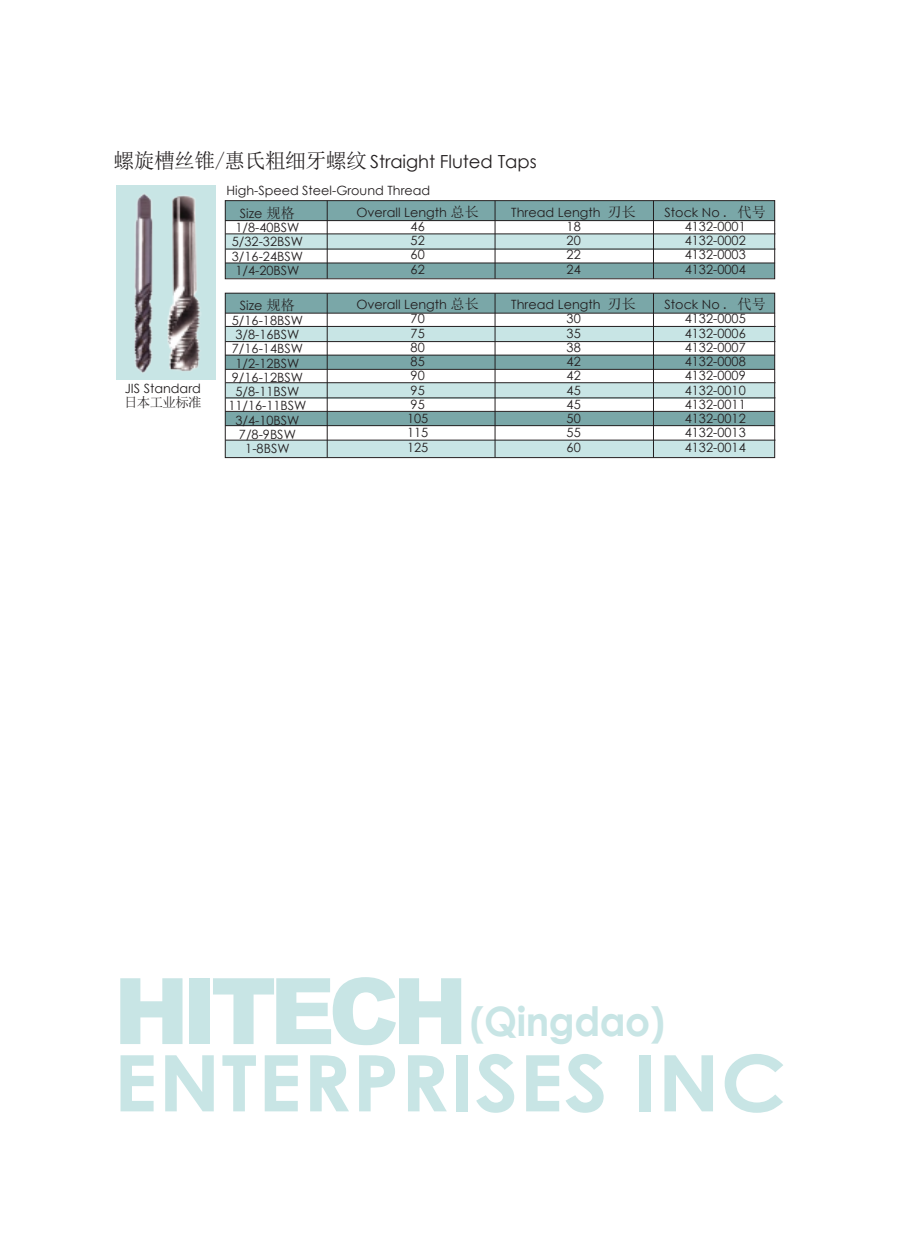
<style>
.page{position:relative;width:919px;height:1238px;background:#fff}
.page>*{position:absolute;margin:0;border:0;box-sizing:border-box;transform-origin:0 0}
.t1{font:900 91.8px "Arial";letter-spacing:-.075em;color:#c8e5e5}
.t2{font:700 78px "Century Gothic";letter-spacing:.01em;color:#c8e5e5;scale:1.08 1}
.t3{font:700 40.5px "Century Gothic";letter-spacing:-.01em;color:#c8e5e5}
.t4{font:21px "CT Zhong Yuan SJ";letter-spacing:-.03em;color:#231f20}
.t5{font:18px "Century Gothic";letter-spacing:-.005em;color:#231f20}
.t6{font:13.5px "G g t r 0 0 m";letter-spacing:-.05em;color:#231f20}
.t7{font:12.75px/14.2px "Century Gothic";color:#231f20;text-align:center}
.s1{font-family:"CT Zhong Yuan SJ";font-size:14.25px}
</style>
<div class="page">
<div style="left:116px;top:185px;width:99px;height:194px;background:#c8e5e5"></div>
<div style="left:225px;top:234px;width:549px;height:15px;background:#c8e5e5"></div>
<div style="left:225px;top:201px;width:550px;height:19px;background:#7aa7a8"></div>
<div style="left:225px;top:263px;width:550px;height:15px;background:#7aa7a8"></div>
<hr style="left:225px;top:220px;width:550px;height:1px;background:#231f20">
<hr style="left:225px;top:233px;width:550px;height:1px;background:#231f20">
<hr style="left:225px;top:249px;width:550px;height:1px;background:#231f20">
<hr style="left:225px;top:262px;width:550px;height:1px;background:#231f20">
<hr style="left:327px;top:201px;width:1px;height:78px;background:#231f20">
<hr style="left:494px;top:201px;width:1px;height:78px;background:#231f20">
<hr style="left:653px;top:201px;width:1px;height:78px;background:#231f20">
<div style="left:225px;top:200px;width:550px;height:79px;border:1px solid #231f20"></div>
<div style="left:225px;top:326px;width:549px;height:16px;background:#c8e5e5"></div>
<div style="left:225px;top:293px;width:550px;height:20px;background:#7aa7a8"></div>
<div style="left:225px;top:355px;width:550px;height:14px;background:#7aa7a8"></div>
<hr style="left:225px;top:313px;width:550px;height:1px;background:#231f20">
<hr style="left:225px;top:326px;width:550px;height:1px;background:#231f20">
<hr style="left:225px;top:341px;width:550px;height:1px;background:#231f20">
<hr style="left:225px;top:355px;width:550px;height:1px;background:#231f20">
<hr style="left:225px;top:369px;width:550px;height:1px;background:#231f20">
<div style="left:225px;top:383px;width:549px;height:15px;background:#c8e5e5"></div>
<div style="left:225px;top:411px;width:550px;height:14px;background:#7aa7a8"></div>
<hr style="left:225px;top:382px;width:550px;height:1px;background:#231f20">
<hr style="left:225px;top:397px;width:550px;height:1px;background:#231f20">
<div style="left:225px;top:440px;width:549px;height:17px;background:#c8e5e5"></div>
<hr style="left:225px;top:440px;width:550px;height:1px;background:#231f20">
<hr style="left:225px;top:411px;width:550px;height:1px;background:#231f20">
<hr style="left:225px;top:425px;width:550px;height:1px;background:#231f20">
<hr style="left:327px;top:293px;width:1px;height:164px;background:#231f20">
<hr style="left:494px;top:293px;width:1px;height:164px;background:#231f20">
<hr style="left:653px;top:293px;width:1px;height:164px;background:#231f20">
<div style="left:225px;top:293px;width:550px;height:165px;border:1px solid #231f20"></div>
<img style="left:134px;top:194px;width:19px;height:179px">
<img style="left:167px;top:195px;width:34px;height:176px">
<h3 class="t4" style="left:113px;top:150px;width:255px">螺旋槽丝锥/惠氏粗细牙螺纹</h3>
<p class="t7" style="left:226px;top:183px;width:205px">High-Speed Steel-Ground Thread</p>
<h3 class="t5" style="left:370px;top:149px;width:168px">Straight Fluted Taps</h3>
<p class="t7" style="left:125px;top:381px;width:78px">JIS Standard</p>
<p class="t6" style="left:124px;top:396px;width:79px">日本工业标准</p>
<p class="t7" style="left:232px;top:206px;width:73px">Size <span class="s1">规格<br></span>1/8-40BSW<br>5/32-32BSW<br>3/16-24BSW<br>1/4-20BSW</p>
<p class="t7" style="left:356px;top:205px;width:124px">Overall Length <span class="s1">总长<br></span>46<br>52<br>60<br>62</p>
<p class="t7" style="left:511px;top:205px;width:126px">Thread Length <span class="s1">刃长<br></span>18<br>20<br>22<br>24</p>
<p class="t7" style="left:664px;top:205px;width:103px">Stock No <span class="s1">. 代号<br></span>4132-0001<br>4132-0002<br>4132-0003<br>4132-0004</p>
<p class="t7" style="left:228px;top:298px;width:80px">Size <span class="s1">规格<br></span>5/16-18BSW<br>3/8-16BSW<br>7/16-14BSW<br>1/2-12BSW<br>9/16-12BSW<br>5/8-11BSW<br>11/16-11BSW<br>3/4-10BSW<br>7/8-9BSW<br>1-8BSW</p>
<p class="t7" style="left:356px;top:297px;width:124px">Overall Length <span class="s1">总长<br></span>70<br>75<br>80<br>85<br>90<br>95<br>95<br>105<br>115<br>125</p>
<p class="t7" style="left:511px;top:297px;width:126px">Thread Length <span class="s1">刃长<br></span>30<br>35<br>38<br>42<br>42<br>45<br>45<br>50<br>55<br>60</p>
<p class="t7" style="left:664px;top:297px;width:103px">Stock No <span class="s1">. 代号<br></span>4132-0005<br>4132-0006<br>4132-0007<br>4132-0008<br>4132-0009<br>4132-0010<br>4132-0011<br>4132-0012<br>4132-0013<br>4132-0014</p>
<h1 class="t1" style="left:113px;top:944px;width:356px">HITECH</h1>
<h3 class="t3" style="left:469px;top:990px;width:197px">(Qingdao)</h3>
<h2 class="t2" style="left:113px;top:1023px;width:624px">ENTERPRISES INC</h2>
</div>
